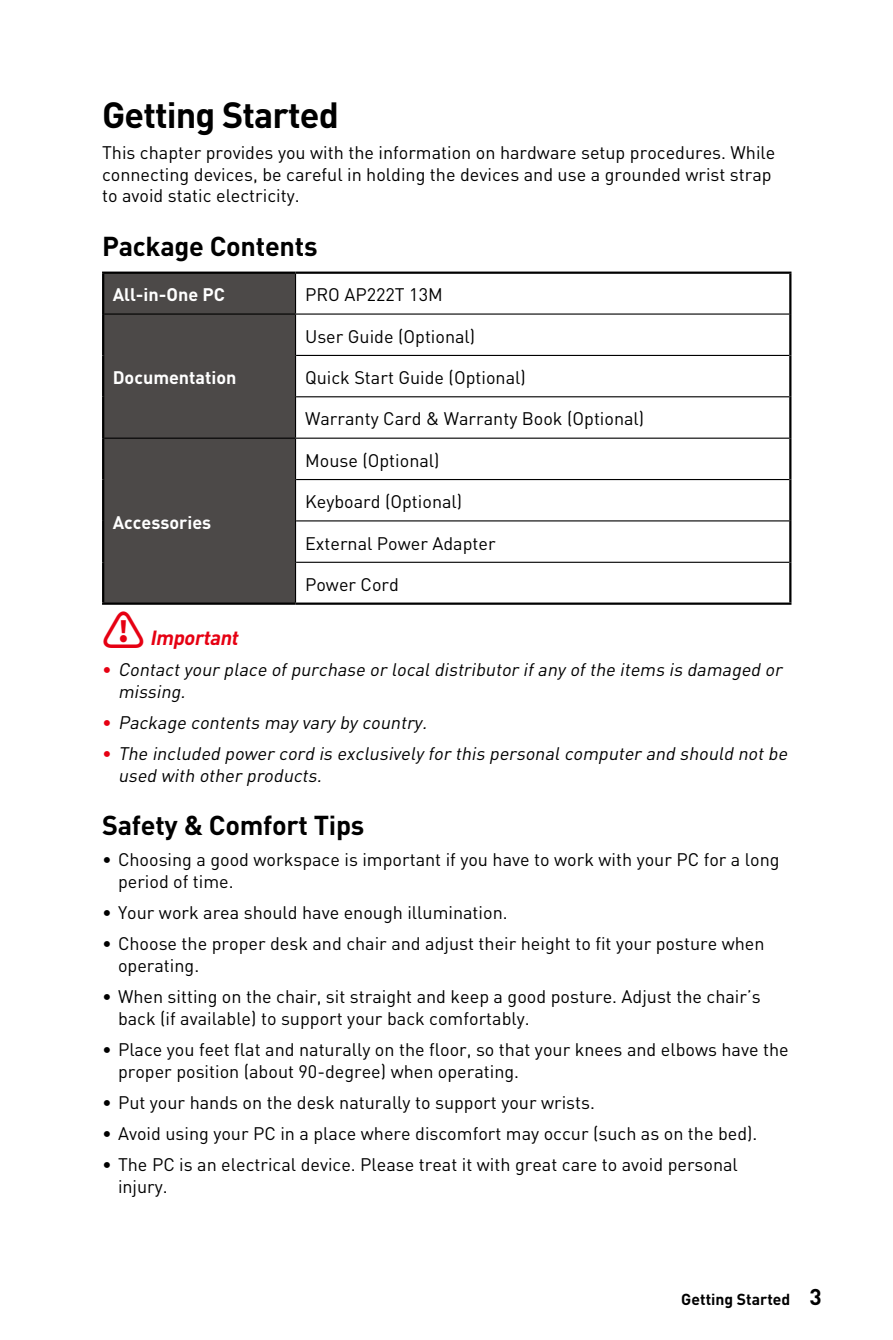
<style>
.page{position:relative;width:893px;height:1340px;background:#fff}
.page>*{position:absolute;margin:0;border:0;box-sizing:border-box;transform-origin:0 0}
.Title_1{font:700 36px "MSI Din Pro Noto CJK";letter-spacing:-.025em;color:#000}
.Title_2{font:700 27px "MSI Din Pro Noto CJK";letter-spacing:-.01em;color:#000}
.t1{font:italic 700 20.25px "MSI Din Pro Noto CJK";color:#e60012}
.Text{font:18px/21.6px "MSI Din Pro Noto CJK";color:#000}
.t2{font:italic 18px/21.6px "MSI Din Pro Noto CJK";color:#000}
.Table_Head{font:700 18px "MSI Din Pro Noto CJK";color:#fff}
.t3{font:700 15.75px "MSI Din Pro Noto CJK";color:#000}
.s1{font-style:normal;font-size:42.75px}
.s2{font-weight:700;font-style:normal;color:#e60012}
.s3{font-weight:700}
.s4{font-size:22.5px}
</style>
<div class="page">
<div style="left:104px;top:274px;width:191px;height:328px;background:#4c4948"></div>
<hr style="left:296px;top:355px;width:493px;height:1px;background:#000">
<hr style="left:296px;top:396px;width:493px;height:1px;background:#000">
<hr style="left:296px;top:437px;width:493px;height:2px;background:#000">
<hr style="left:296px;top:479px;width:493px;height:1px;background:#000">
<hr style="left:296px;top:520px;width:493px;height:1px;background:#000">
<hr style="left:296px;top:561px;width:493px;height:2px;background:#000">
<hr style="left:102px;top:602px;width:194px;height:3px;background:#000">
<hr style="left:295px;top:439px;width:1px;height:40px;background:#000">
<hr style="left:295px;top:479px;width:1px;height:42px;background:#000">
<hr style="left:295px;top:521px;width:1px;height:41px;background:#000">
<hr style="left:295px;top:562px;width:1px;height:40px;background:#000">
<hr style="left:104px;top:313px;width:192px;height:1px;background:#000">
<hr style="left:104px;top:437px;width:192px;height:2px;background:#000">
<hr style="left:295px;top:314px;width:1px;height:41px;background:#000">
<hr style="left:295px;top:355px;width:1px;height:42px;background:#000">
<hr style="left:295px;top:397px;width:1px;height:40px;background:#000">
<hr style="left:102px;top:271px;width:194px;height:3px;background:#000">
<hr style="left:102px;top:274px;width:2px;height:40px;background:#000">
<hr style="left:102px;top:314px;width:2px;height:41px;background:#000">
<hr style="left:102px;top:355px;width:2px;height:42px;background:#000">
<hr style="left:102px;top:397px;width:2px;height:41px;background:#000">
<hr style="left:789px;top:314px;width:2px;height:41px;background:#000">
<hr style="left:789px;top:355px;width:2px;height:42px;background:#000">
<hr style="left:789px;top:397px;width:2px;height:41px;background:#000">
<hr style="left:102px;top:438px;width:2px;height:41px;background:#000">
<hr style="left:102px;top:479px;width:2px;height:42px;background:#000">
<hr style="left:102px;top:521px;width:2px;height:41px;background:#000">
<hr style="left:102px;top:562px;width:2px;height:40px;background:#000">
<hr style="left:789px;top:438px;width:2px;height:41px;background:#000">
<hr style="left:789px;top:479px;width:2px;height:42px;background:#000">
<hr style="left:789px;top:521px;width:2px;height:41px;background:#000">
<hr style="left:789px;top:562px;width:2px;height:40px;background:#000">
<hr style="left:296px;top:602px;width:495px;height:3px;background:#000">
<hr style="left:296px;top:271px;width:495px;height:3px;background:#000">
<hr style="left:789px;top:274px;width:2px;height:40px;background:#000">
<hr style="left:295px;top:274px;width:1px;height:39px;background:#000">
<hr style="left:296px;top:313px;width:493px;height:1px;background:#000">
<p class="Title_1" style="left:102px;top:94px;width:238px">Getting Started</p>
<p class="Text" style="left:102px;top:142px;width:675px">This chapter provides you with the information on hardware setup procedures. While connecting devices, be careful in holding the devices and use a grounded wrist strap to avoid static electricity.</p>
<p class="Title_2" style="left:102px;top:230px;width:217px">Package Contents</p>
<p class="Table_Head" style="left:113px;top:284px;width:114px">All-in-One PC</p>
<p class="Text" style="left:305px;top:284px;width:139px">PRO AP222T 13M</p>
<p class="Table_Head" style="left:113px;top:367px;width:125px">Documentation</p>
<p class="Table_Head" style="left:113px;top:512px;width:100px">Accessories</p>
<p class="Text" style="left:305px;top:326px;width:172px">User Guide (Optional)</p>
<p class="Text" style="left:305px;top:367px;width:222px">Quick Start Guide (Optional)</p>
<p class="Text" style="left:305px;top:408px;width:341px">Warranty Card &amp; Warranty Book (Optional)</p>
<p class="Text" style="left:305px;top:450px;width:136px">Mouse (Optional)</p>
<p class="Text" style="left:305px;top:491px;width:159px">Keyboard (Optional)</p>
<p class="Text" style="left:305px;top:532px;width:192px">External Power Adapter</p>
<p class="Text" style="left:305px;top:574px;width:95px">Power Cord</p>
<p class="t1" style="left:102px;top:626px;width:148px"><span class="s1">⚠</span> Important</p>
<p class="t2" style="left:118px;top:659px;width:675px;text-indent:-16px"><span class="s2">∙</span> Contactyourplaceofpurchaseorlocaldistributorifanyoftheitemsisdamagedor missing.</p>
<p class="t2" style="left:102px;top:712px;width:335px"><span class="s2">∙</span> Packagecontentsmayvarybycountry.</p>
<p class="t2" style="left:118px;top:743px;width:680px;text-indent:-16px"><span class="s2">∙</span> Theincludedpowercordisexclusivelyforthispersonalcomputerandshouldnotbe usedwithotherproducts.</p>
<p class="Title_2" style="left:102px;top:810px;width:264px">Safety &amp; Comfort Tips</p>
<p class="Text" style="left:118px;top:849px;width:663px;text-indent:-16px"><span class="s3">∙</span> Choosing a good workspace is important if you have to work with your PC for a long period of time.</p>
<p class="Text" style="left:102px;top:902px;width:407px"><span class="s3">∙</span> Your work area should have enough illumination.</p>
<p class="Text" style="left:118px;top:933px;width:648px;text-indent:-16px"><span class="s3">∙</span> Choose the proper desk and chair and adjust their height to fit your posture when operating.</p>
<p class="Text" style="left:118px;top:986px;width:644px;text-indent:-16px"><span class="s3">∙</span> When sitting on the chair, sit straight and keep a good posture. Adjust the chair’s back (if available) to support your back comfortably.</p>
<p class="Text" style="left:118px;top:1039px;width:672px;text-indent:-16px"><span class="s3">∙</span> Place you feet flat and naturally on the floor, so that your knees and elbows have the proper position (about 90-degree) when operating.</p>
<p class="Text" style="left:102px;top:1091px;width:494px"><span class="s3">∙</span> Put your hands on the desk naturally to support your wrists.</p>
<p class="Text" style="left:102px;top:1122px;width:657px"><span class="s3">∙</span> Avoid using your PC in a place where discomfort may occur (such as on the bed).</p>
<p class="Text" style="left:118px;top:1154px;width:621px;text-indent:-16px"><span class="s3">∙</span> The PC is an electrical device. Please treat it with great care to avoid personal injury.</p>
<p class="t3" style="left:681px;top:1289px;width:142px">Getting Started <span class="s4">3</span></p>
</div>
